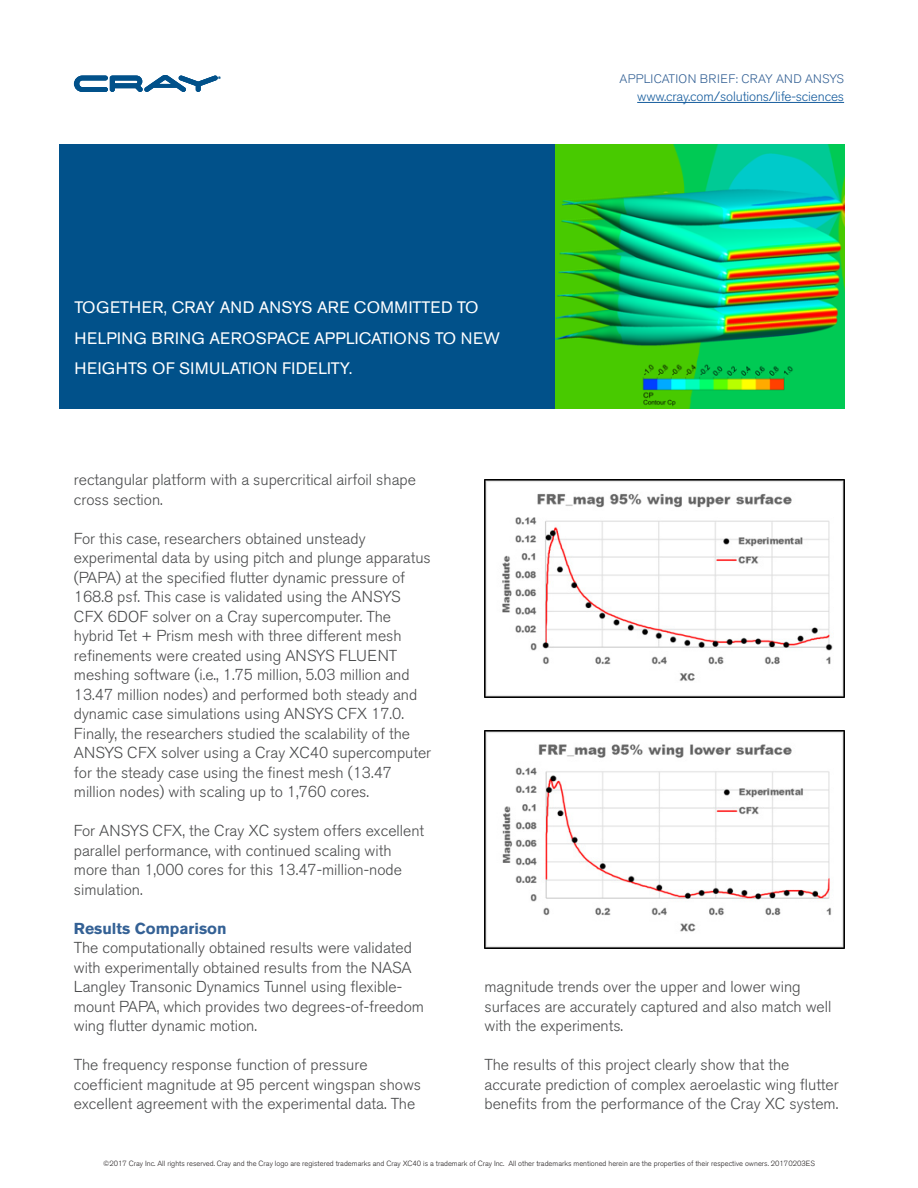
<style>
.page{position:relative;width:918px;height:1188px;background:#fff}
.page>*{position:absolute;margin:0;border:0;box-sizing:border-box;transform-origin:0 0}
.Body_Text{font:16.5px/30.6px "Akzidenz Grotesk BE";letter-spacing:.02em;color:#fff}
.Body_Text-2{font:300 15.75px/19.5px "Akzidenz Grotesk BE";color:#494a4b}
.Body_Text-3{font:700 15.75px "Akzidenz Grotesk BE";color:#346195}
.Body_Text-4{font:300 13.5px "Akzidenz Grotesk BE";letter-spacing:-.01em;color:#175d9e}
.Body_Text-5{font:300 12.3px "Akzidenz Grotesk BE";letter-spacing:.03em;color:#346195}
.copyright_and_Image{font:300 7.5px "Akzidenz Grotesk BE";color:#231f20}
</style>
<div class="page">
<img style="left:555px;top:144px;width:289px;height:265px">
<div style="left:59px;top:144px;width:496px;height:265px;background:#01518a"></div>
<hr style="left:637px;top:102px;width:207px;height:1px;background:#175d9e">
<svg style="left:74px;top:75px;width:147px;height:17px"></svg>
<img style="left:484px;top:480px;width:360px;height:218px">
<img style="left:484px;top:731px;width:360px;height:218px">
<p class="Body_Text" style="left:74px;top:292px;width:427px">TOGETHER, CRAY AND ANSYS ARE COMMITTED TO<br>HELPING BRING AEROSPACE APPLICATIONS TO NEW<br>HEIGHTS OF SIMULATION FIDELITY.</p>
<p class="Body_Text-5" style="left:620px;top:72px;width:226px">APPLICATION BRIEF: CRAY AND ANSYS</p>
<p class="Body_Text-4" style="left:637px;top:89px;width:208px">www.cray.com/solutions/life-sciences</p>
<p class="Body_Text-2" style="left:74px;top:471px;width:344px">rectangular platform with a supercritical airfoil shape cross section.</p>
<p class="Body_Text-2" style="left:74px;top:529px;width:359px">For this case, researchers obtained unsteady experimental data by using pitch and plunge apparatus (PAPA) at the specified flutter dynamic pressure of 168.8 psf. This case is validated using the ANSYS CFX 6DOF solver on a Cray supercomputer. The hybrid Tet + Prism mesh with three different mesh refinements were created using ANSYS FLUENT meshing software (i.e., 1.75 million, 5.03 million and 13.47 million nodes) and performed both steady and dynamic case simulations using ANSYS CFX 17.0.<br>Finally, the researchers studied the scalability of the ANSYS CFX solver using a Cray XC40 supercomputer for the steady case using the finest mesh (13.47 million nodes) with scaling up to 1,760 cores.</p>
<p class="Body_Text-2" style="left:74px;top:822px;width:352px">For ANSYS CFX, the Cray XC system offers excellent parallel performance, with continued scaling with more than 1,000 cores for this 13.47‑million-node simulation.</p>
<p class="Body_Text-3" style="left:74px;top:919px;width:154px">Results Comparison</p>
<p class="Body_Text-2" style="left:74px;top:939px;width:352px">The computationally obtained results were validated with experimentally obtained results from the NASA Langley Transonic Dynamics Tunnel using flexible&shy;mount PAPA, which provides two degrees-of-freedom wing flutter dynamic motion.</p>
<p class="Body_Text-2" style="left:74px;top:1056px;width:349px">The frequency response function of pressure coefficient magnitude at 95 percent wingspan shows excellent agreement with the experimental data. The</p>
<p class="Body_Text-2" style="left:484px;top:978px;width:348px">magnitude trends over the upper and lower wing surfaces are accurately captured and also match well with the experiments.</p>
<p class="Body_Text-2" style="left:484px;top:1056px;width:356px">The results of this project clearly show that the accurate prediction of complex aeroelastic wing flutter benefits from the performance of the Cray XC system.</p>
<p class="copyright_and_Image" style="left:103px;top:1159px;width:713px">©2017 Cray Inc. All rights reserved. Cray and the Cray logo are registered trademarks and Cray XC40 is a trademark of Cray Inc. All other trademarks mentioned herein are the properties of their respective owners. 20170203ES</p>
</div>
